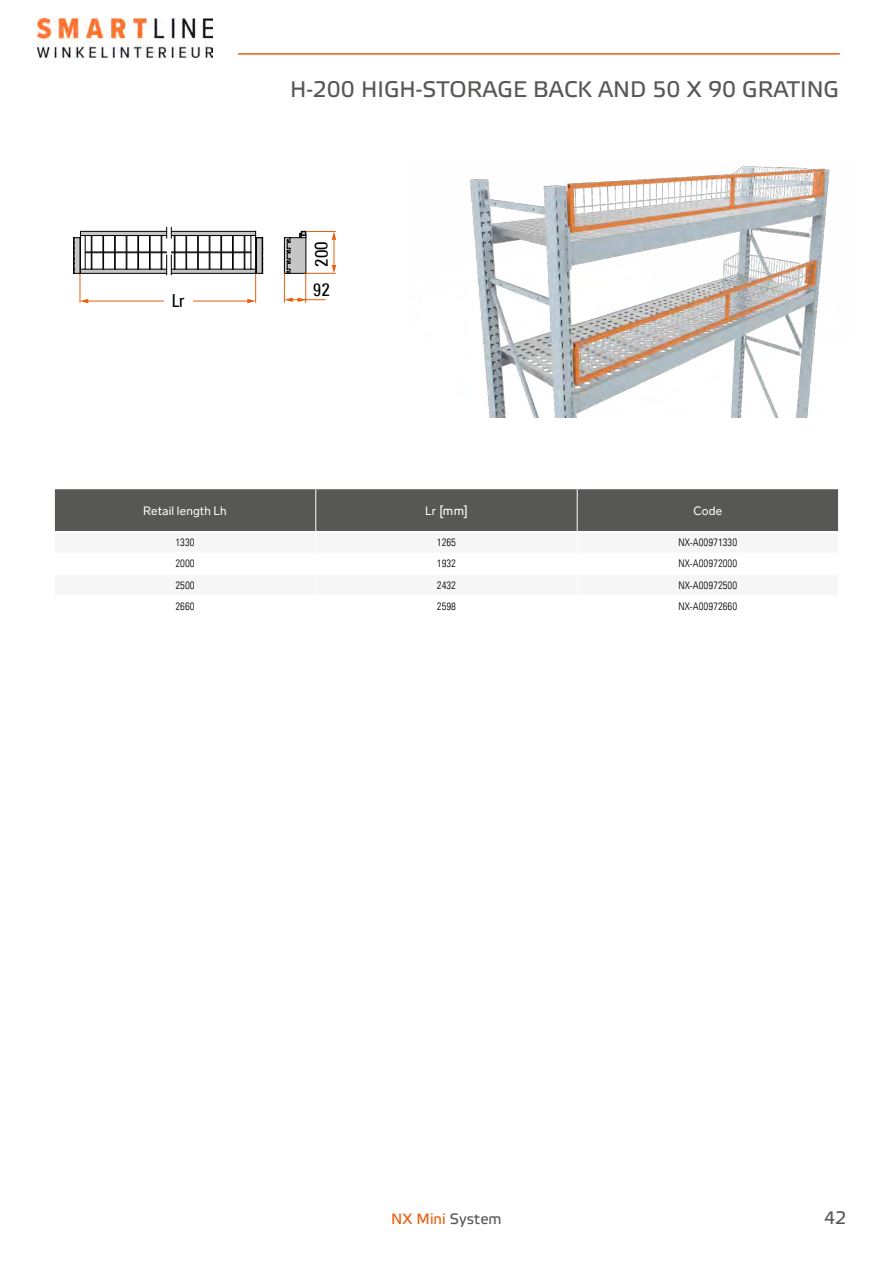
<style>
.page{position:relative;width:893px;height:1263px;background:#fff}
.page>*{position:absolute;margin:0;border:0;box-sizing:border-box;transform-origin:0 0}
.t1{font:22.5px "Etelka Text";color:#575756}
.t2{font:18px "Zurich Cn EU";color:#000}
.t3{font:18px "Etelka Text";color:#575756}
.t4{font:15px "Etelka Text";color:#eb5d0b}
.t5{font:12px "Lab Grotesque";letter-spacing:.01em;color:#fff}
.t6{font:12px "Etelka Text";color:#fff}
.t7{font:10.5px "Zurich Lt Cn EU";color:#000}
.s1{font-family:"Lab Grotesque"}
.s2{color:#575756}
</style>
<div class="page">
<hr style="left:238px;top:53px;width:602px;height:2px;background:#eb5d0b">
<div style="left:55px;top:489px;width:783px;height:42px;background:#575756"></div>
<hr style="left:315px;top:489px;width:1px;height:42px;background:#fff">
<hr style="left:577px;top:489px;width:1px;height:42px;background:#fff">
<img style="left:469px;top:166px;width:361px;height:251px">
<hr style="left:80px;top:272px;width:1px;height:30px;background:#eb5d0b">
<hr style="left:255px;top:272px;width:1px;height:30px;background:#eb5d0b">
<svg style="left:73px;top:227px;width:191px;height:48px"></svg>
<div style="left:256px;top:238px;width:6px;height:35px;background:#c6c6c6"></div>
<div style="left:256px;top:238px;width:6px;height:36px;border:1px solid #000"></div>
<hr style="left:87px;top:301px;width:162px;height:1px;background:#eb5d0b">
<svg style="left:80px;top:299px;width:8px;height:4px"></svg>
<svg style="left:247px;top:299px;width:9px;height:4px"></svg>
<div style="left:164px;top:294px;width:28px;height:23px;background:#fff"></div>
<img style="left:37px;top:18px;width:175px;height:39px">
<svg style="left:284px;top:231px;width:52px;height:71px"></svg>
<h2 class="t2" style="left:172px;top:290px;width:14px">Lr</h2>
<h1 class="t1" style="left:290px;top:75px;width:551px">H-200 HIGH-STORAGE BACK AND 50 X 90 GRATING</h1>
<h2 class="t2" style="left:313px;top:279px;width:19px">92</h2>
<p class="t5" style="left:143px;top:503px;width:85px">Retail length Lh</p>
<p class="t6" style="left:425px;top:503px;width:44px"><span class="s1">Lr</span> [mm]</p>
<p class="t5" style="left:694px;top:503px;width:30px">Code</p>
<p class="t7" style="left:175px;top:536px;width:21px">1330</p>
<p class="t7" style="left:437px;top:536px;width:21px">1265</p>
<p class="t7" style="left:678px;top:536px;width:60px">NX-A00971330</p>
<p class="t7" style="left:175px;top:557px;width:21px">2000</p>
<p class="t7" style="left:437px;top:557px;width:21px">1932</p>
<p class="t7" style="left:678px;top:557px;width:60px">NX-A00972000</p>
<p class="t7" style="left:175px;top:579px;width:21px">2500</p>
<p class="t7" style="left:437px;top:579px;width:21px">2432</p>
<p class="t7" style="left:678px;top:579px;width:60px">NX-A00972500</p>
<p class="t7" style="left:175px;top:600px;width:21px">2660</p>
<p class="t7" style="left:437px;top:600px;width:21px">2598</p>
<p class="t7" style="left:678px;top:600px;width:60px">NX-A00972660</p>
<h3 class="t4" style="left:391px;top:1210px;width:112px">NX Mini <span class="s2">System</span></h3>
<h2 class="t3" style="left:824px;top:1207px;width:24px">42</h2>
</div>
